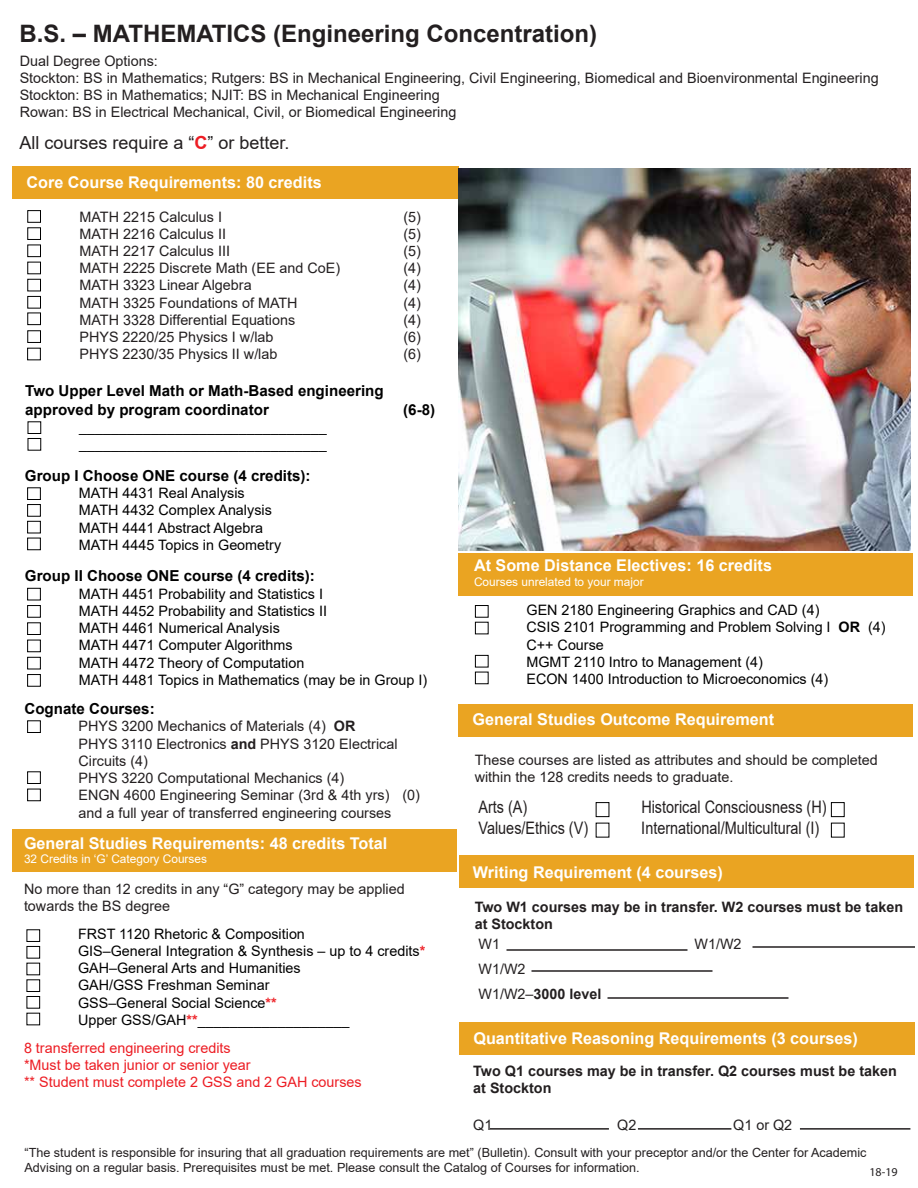
<style>
.page{position:relative;width:918px;height:1188px;background:#fff}
.page>*{position:absolute;margin:0;border:0;box-sizing:border-box;transform-origin:0 0}
.t1{font:700 24px "Arial";color:#231f20}
.t2{font:18px "Arial";color:#231f20}
.t3{font:17.25px "Arial";color:#231f20;scale:.84 1}
.t4{font:700 16.2px "Arial";color:#fff}
.t5{font:700 15.15px/18.1px "Arial";color:#000}
.t6{font:14.4px/17.2px "Arial";color:#231f20}
.t7{font:14.4px/17.2px "Arial";color:#000}
.t8{font:700 14.4px/17.2px "Arial";color:#231f20}
.t9{font:14.4px/17.2px "Arial";color:#ed1d24}
.t10{font:12.6px/15.1px "Arial";color:#231f20}
.t11{font:12px "Myriad Pro";color:#231f20}
.t12{font:11.85px "Arial";color:#fff}
.s1{font-weight:700;color:#ed1d24}
.s2{font-weight:700}
.s3{font-weight:700;color:#ed1f24}
</style>
<div class="page">
<div style="left:12px;top:166px;width:447px;height:33px;background:#eaa422"></div>
<div style="left:27px;top:210px;width:14px;height:13px;border:1px solid #000"></div>
<div style="left:27px;top:227px;width:14px;height:13px;border:1px solid #000"></div>
<div style="left:27px;top:245px;width:14px;height:12px;border:1px solid #000"></div>
<div style="left:27px;top:262px;width:14px;height:12px;border:1px solid #000"></div>
<div style="left:27px;top:279px;width:14px;height:12px;border:1px solid #000"></div>
<div style="left:27px;top:296px;width:14px;height:13px;border:1px solid #000"></div>
<div style="left:27px;top:313px;width:14px;height:12px;border:1px solid #000"></div>
<div style="left:12px;top:830px;width:444px;height:42px;background:#eaa422"></div>
<div style="left:26px;top:929px;width:14px;height:13px;border:1px solid #000"></div>
<div style="left:26px;top:946px;width:14px;height:13px;border:1px solid #000"></div>
<div style="left:26px;top:996px;width:14px;height:13px;border:1px solid #000"></div>
<div style="left:26px;top:979px;width:14px;height:13px;border:1px solid #000"></div>
<div style="left:26px;top:963px;width:14px;height:12px;border:1px solid #000"></div>
<div style="left:26px;top:1013px;width:14px;height:12px;border:1px solid #000"></div>
<div style="left:27px;top:330px;width:14px;height:13px;border:1px solid #000"></div>
<div style="left:459px;top:856px;width:455px;height:32px;background:#eaa422"></div>
<hr style="left:507px;top:949px;width:180px;height:2px;background:#231f20">
<hr style="left:531px;top:970px;width:182px;height:2px;background:#231f20">
<hr style="left:753px;top:946px;width:162px;height:2px;background:#231f20">
<hr style="left:608px;top:997px;width:181px;height:2px;background:#231f20">
<div style="left:460px;top:1022px;width:455px;height:33px;background:#eaa422"></div>
<hr style="left:490px;top:1128px;width:119px;height:2px;background:#231f20">
<hr style="left:638px;top:1128px;width:93px;height:2px;background:#231f20">
<hr style="left:800px;top:1128px;width:110px;height:2px;background:#231f20">
<div style="left:458px;top:553px;width:454px;height:43px;background:#eaa422"></div>
<div style="left:831px;top:802px;width:14px;height:15px;border:1px solid #000"></div>
<div style="left:596px;top:802px;width:13px;height:15px;border:1px solid #000"></div>
<div style="left:458px;top:705px;width:454px;height:32px;background:#eaa422"></div>
<img style="left:459px;top:168px;width:451px;height:382px">
<div style="left:475px;top:605px;width:14px;height:13px;border:1px solid #000"></div>
<div style="left:475px;top:622px;width:14px;height:12px;border:1px solid #000"></div>
<div style="left:475px;top:672px;width:14px;height:12px;border:1px solid #000"></div>
<div style="left:475px;top:655px;width:14px;height:13px;border:1px solid #000"></div>
<div style="left:28px;top:421px;width:13px;height:13px;border:1px solid #000"></div>
<div style="left:28px;top:438px;width:13px;height:13px;border:1px solid #000"></div>
<div style="left:27px;top:487px;width:14px;height:13px;border:1px solid #000"></div>
<div style="left:27px;top:504px;width:14px;height:13px;border:1px solid #000"></div>
<div style="left:27px;top:521px;width:14px;height:12px;border:1px solid #000"></div>
<div style="left:27px;top:538px;width:14px;height:12px;border:1px solid #000"></div>
<div style="left:27px;top:588px;width:14px;height:12px;border:1px solid #000"></div>
<div style="left:27px;top:605px;width:14px;height:13px;border:1px solid #000"></div>
<div style="left:27px;top:622px;width:14px;height:13px;border:1px solid #000"></div>
<div style="left:27px;top:640px;width:14px;height:12px;border:1px solid #000"></div>
<div style="left:27px;top:657px;width:14px;height:12px;border:1px solid #000"></div>
<div style="left:27px;top:674px;width:14px;height:13px;border:1px solid #000"></div>
<div style="left:27px;top:720px;width:14px;height:13px;border:1px solid #000"></div>
<div style="left:27px;top:771px;width:14px;height:13px;border:1px solid #000"></div>
<div style="left:27px;top:789px;width:14px;height:12px;border:1px solid #000"></div>
<div style="left:27px;top:348px;width:14px;height:12px;border:1px solid #000"></div>
<h1 class="t1" style="left:20px;top:17px;width:579px">B.S. – MATHEMATICS (Engineering Concentration)</h1>
<p class="t6" style="left:20px;top:52px;width:860px">Dual Degree Options:<br>Stockton: BS in Mathematics; Rutgers: BS in Mechanical Engineering, Civil Engineering, Biomedical and Bioenvironmental Engineering Stockton: BS in Mathematics; NJIT: BS in Mechanical Engineering<br>Rowan: BS in Electrical Mechanical, Civil, or Biomedical Engineering</p>
<p class="t2" style="left:20px;top:130px;width:272px">All courses require a “<span class="s1">C</span>” or better.</p>
<p class="t4" style="left:26px;top:171px;width:297px">Core Course Requirements: 80 credits</p>
<p class="t6" style="left:80px;top:208px;width:144px">MATH 2215 Calculus I</p>
<p class="t6" style="left:403px;top:208px;width:19px">(5)</p>
<p class="t6" style="left:80px;top:225px;width:148px">MATH 2216 Calculus II</p>
<p class="t6" style="left:403px;top:225px;width:19px">(5)</p>
<p class="t6" style="left:80px;top:242px;width:152px">MATH 2217 Calculus III</p>
<p class="t6" style="left:403px;top:242px;width:19px">(5)</p>
<p class="t6" style="left:80px;top:259px;width:262px">MATH 2225 Discrete Math (EE and CoE)</p>
<p class="t6" style="left:403px;top:259px;width:19px">(4)</p>
<p class="t6" style="left:80px;top:277px;width:174px">MATH 3323 Linear Algebra</p>
<p class="t6" style="left:403px;top:277px;width:19px">(4)</p>
<p class="t6" style="left:80px;top:294px;width:220px">MATH 3325 Foundations of MATH</p>
<p class="t6" style="left:403px;top:294px;width:19px">(4)</p>
<p class="t6" style="left:80px;top:311px;width:217px">MATH 3328 Differential Equations</p>
<p class="t6" style="left:403px;top:311px;width:19px">(4)</p>
<p class="t6" style="left:80px;top:328px;width:196px">PHYS 2220/25 Physics I w/lab</p>
<p class="t6" style="left:403px;top:328px;width:19px">(6)</p>
<p class="t6" style="left:80px;top:346px;width:199px">PHYS 2230/35 Physics II w/lab</p>
<p class="t6" style="left:403px;top:346px;width:19px">(6)</p>
<p class="t5" style="left:25px;top:382px;width:360px">Two Upper Level Math or Math-Based engineering approved by program coordinator</p>
<p class="t5" style="left:403px;top:400px;width:33px">(6-8)</p>
<p class="t7" style="left:79px;top:418px;width:249px">_______________________________ _______________________________</p>
<p class="t5" style="left:25px;top:467px;width:287px">Group I Choose ONE course (4 credits):</p>
<p class="t7" style="left:79px;top:484px;width:204px">MATH 4431 Real Analysis<br>MATH 4432 Complex Analysis<br>MATH 4441 Abstract Algebra<br>MATH 4445 Topics in Geometry</p>
<p class="t5" style="left:25px;top:567px;width:291px">Group II Choose ONE course (4 credits):</p>
<p class="t7" style="left:79px;top:585px;width:350px">MATH 4451 Probability and Statistics I<br>MATH 4452 Probability and Statistics II<br>MATH 4461 Numerical Analysis<br>MATH 4471 Computer Algorithms<br>MATH 4472 Theory of Computation<br>MATH 4481 Topics in Mathematics (may be in Group I)</p>
<p class="t5" style="left:25px;top:700px;width:132px">Cognate Courses:</p>
<p class="t6" style="left:78px;top:718px;width:343px">PHYS 3200 Mechanics of Materials (4) <span class="s2">OR<br></span>PHYS 3110 Electronics <span class="s2">and</span> PHYS 3120 Electrical Circuits (4)<br>PHYS 3220 Computational Mechanics (4)<br>ENGN 4600 Engineering Seminar (3rd &amp; 4th yrs) (0) and a full year of transferred engineering courses</p>
<p class="t4" style="left:24px;top:832px;width:365px">General Studies Requirements: 48 credits Total</p>
<p class="t12" style="left:24px;top:851px;width:185px">32 Credits in ‘G’ Category Courses</p>
<p class="t6" style="left:24px;top:880px;width:382px">No more than 12 credits in any “G” category may be applied towards the BS degree</p>
<p class="t7" style="left:78px;top:925px;width:349px">FRST 1120 Rhetoric &amp; Composition<br>GIS–General Integration &amp; Synthesis – up to 4 credits<span class="s1">* </span>GAH–General Arts and Humanities<br>GAH/GSS Freshman Seminar<br>GSS–General Social Science<span class="s3">**<br></span>Upper GSS/GAH<span class="s3">**</span>___________________</p>
<p class="t9" style="left:24px;top:1039px;width:339px">8 transferred engineering credits<br>*Must be taken junior or senior year<br>** Student must complete 2 GSS and 2 GAH courses</p>
<p class="t4" style="left:474px;top:554px;width:300px">At Some Distance Electives: 16 credits</p>
<p class="t12" style="left:474px;top:573px;width:171px">Courses unrelated to your major</p>
<p class="t7" style="left:526px;top:601px;width:361px">GEN 2180 Engineering Graphics and CAD (4)<br>CSIS 2101 Programming and Problem Solving I <span class="s2">OR</span> (4)<br>C++ Course<br>MGMT 2110 Intro to Management (4)<br>ECON 1400 Introduction to Microeconomics (4)</p>
<p class="t4" style="left:472px;top:708px;width:303px">General Studies Outcome Requirement</p>
<p class="t6" style="left:475px;top:751px;width:405px">These courses are listed as attributes and should be completed within the 128 credits needs to graduate.</p>
<p class="t3" style="left:478px;top:796px;width:60px">Arts (A)</p>
<p class="t3" style="left:641px;top:796px;width:222px">Historical Consciousness (H)</p>
<p class="t3" style="left:478px;top:816px;width:132px">Values/Ethics (V)</p>
<p class="t3" style="left:641px;top:816px;width:214px">International/Multicultural (I)</p>
<p class="t4" style="left:473px;top:861px;width:251px">Writing Requirement (4 courses)</p>
<p class="t8" style="left:475px;top:899px;width:430px">Two W1 courses may be in transfer. W2 courses must be taken at Stockton</p>
<p class="t6" style="left:478px;top:935px;width:23px">W1</p>
<p class="t6" style="left:695px;top:935px;width:49px">W1/W2</p>
<p class="t6" style="left:478px;top:956px;width:124px;line-height:24.9px">W1/W2<br>W1/W2–<span class="s2">3000 level</span></p>
<p class="t4" style="left:473px;top:1027px;width:386px">Quantitative Reasoning Requirements (3 courses)</p>
<p class="t8" style="left:473px;top:1062px;width:425px">Two Q1 courses may be in transfer. Q2 courses must be taken at Stockton</p>
<p class="t6" style="left:473px;top:1116px;width:21px">Q1</p>
<p class="t6" style="left:617px;top:1116px;width:21px">Q2</p>
<p class="t6" style="left:733px;top:1116px;width:61px">Q1 or Q2</p>
<p class="t10" style="left:25px;top:1144px;width:844px">“The student is responsible for insuring that all graduation requirements are met” (Bulletin). Consult with your preceptor and/or the Center for Academic<br>Advising on a regular basis. Prerequisites must be met. Please consult the Catalog of Courses for information.</p>
<p class="t11" style="left:869px;top:1164px;width:30px">18-19</p>
</div>
